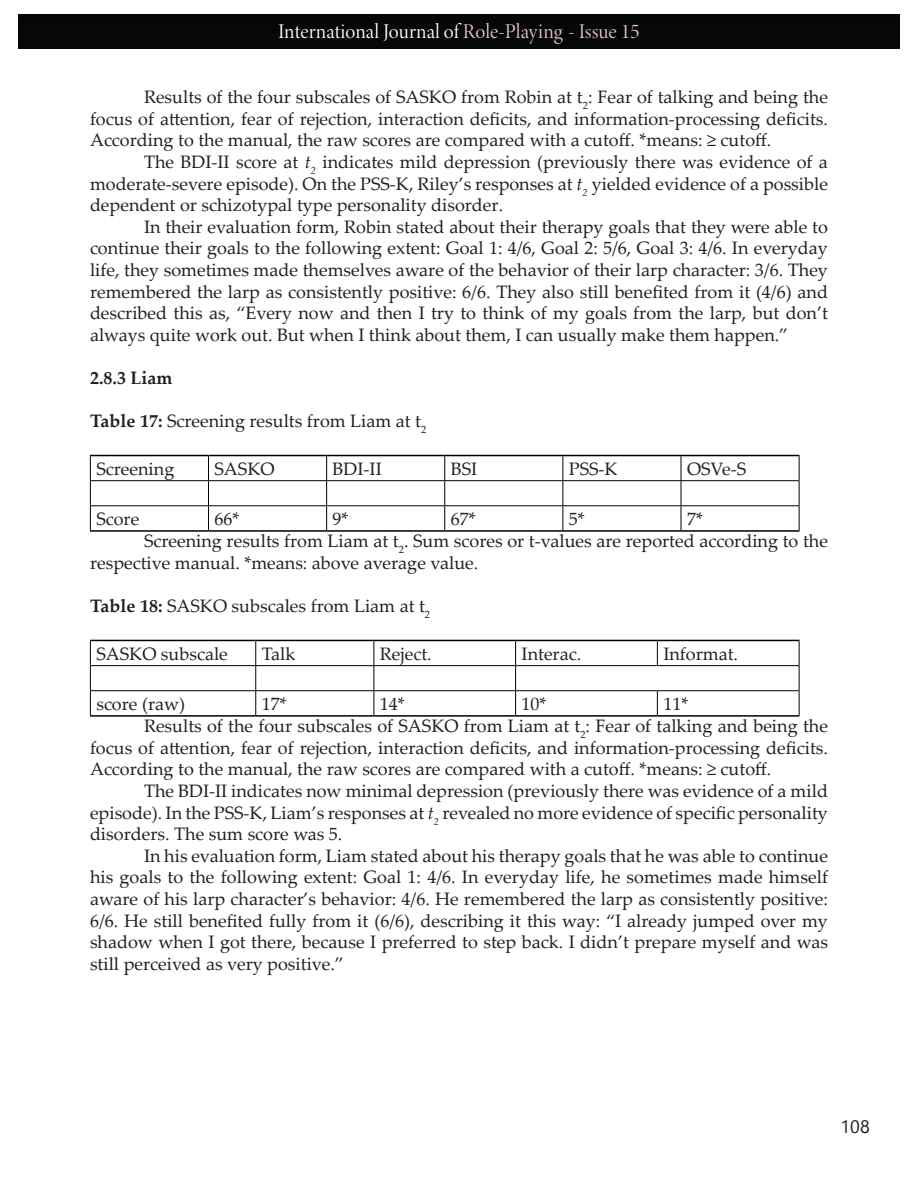
<style>
.page{position:relative;width:918px;height:1188px;background:#fff}
.page>*{position:absolute;margin:0;border:0;box-sizing:border-box;transform-origin:0 0}
.t1{font:21px "Minion Variable Concept";color:#fff}
.t2{font:18px/21.6px "Palatino Linotype";color:#231f20;text-align:justify}
.t3{font:700 18px "Palatino Linotype";color:#231f20}
.t4{font:18px "Gadugi";color:#231f20}
.s1{color:#eac1db}
.s2{font-style:italic}
.s3{font-weight:700}
</style>
<div class="page">
<div style="left:18px;top:14px;width:882px;height:27px;background:#050605"></div>
<div style="left:18px;top:23px;width:882px;height:26px;background:#050806"></div>
<hr style="left:90px;top:455px;width:118px;height:1px;background:#000">
<hr style="left:208px;top:455px;width:119px;height:1px;background:#000">
<hr style="left:327px;top:455px;width:118px;height:1px;background:#000">
<hr style="left:445px;top:455px;width:118px;height:1px;background:#000">
<hr style="left:563px;top:455px;width:118px;height:1px;background:#000">
<hr style="left:681px;top:455px;width:119px;height:1px;background:#000">
<hr style="left:90px;top:530px;width:118px;height:2px;background:#000">
<hr style="left:208px;top:530px;width:119px;height:2px;background:#000">
<hr style="left:327px;top:530px;width:118px;height:2px;background:#000">
<hr style="left:445px;top:530px;width:118px;height:2px;background:#000">
<hr style="left:563px;top:530px;width:118px;height:2px;background:#000">
<hr style="left:681px;top:530px;width:119px;height:2px;background:#000">
<hr style="left:90px;top:480px;width:118px;height:1px;background:#000">
<hr style="left:208px;top:480px;width:119px;height:1px;background:#000">
<hr style="left:327px;top:480px;width:118px;height:1px;background:#000">
<hr style="left:445px;top:480px;width:118px;height:1px;background:#000">
<hr style="left:563px;top:480px;width:118px;height:1px;background:#000">
<hr style="left:681px;top:480px;width:119px;height:1px;background:#000">
<hr style="left:90px;top:505px;width:118px;height:1px;background:#000">
<svg style="left:90px;top:456px;width:1px;height:74px"></svg>
<hr style="left:208px;top:505px;width:119px;height:1px;background:#000">
<svg style="left:208px;top:456px;width:1px;height:74px"></svg>
<hr style="left:327px;top:505px;width:118px;height:1px;background:#000">
<svg style="left:326px;top:456px;width:1px;height:74px"></svg>
<hr style="left:445px;top:505px;width:118px;height:1px;background:#000">
<svg style="left:444px;top:456px;width:1px;height:74px"></svg>
<hr style="left:563px;top:505px;width:118px;height:1px;background:#000">
<svg style="left:562px;top:456px;width:1px;height:74px"></svg>
<hr style="left:681px;top:505px;width:119px;height:1px;background:#000">
<svg style="left:681px;top:456px;width:1px;height:74px"></svg>
<svg style="left:799px;top:456px;width:1px;height:74px"></svg>
<hr style="left:90px;top:640px;width:166px;height:1px;background:#000">
<hr style="left:256px;top:640px;width:118px;height:1px;background:#000">
<hr style="left:374px;top:640px;width:142px;height:1px;background:#000">
<hr style="left:516px;top:640px;width:141px;height:1px;background:#000">
<hr style="left:657px;top:640px;width:143px;height:1px;background:#000">
<hr style="left:90px;top:715px;width:166px;height:2px;background:#000">
<hr style="left:256px;top:715px;width:118px;height:2px;background:#000">
<hr style="left:374px;top:715px;width:142px;height:2px;background:#000">
<hr style="left:516px;top:715px;width:141px;height:2px;background:#000">
<hr style="left:657px;top:715px;width:143px;height:2px;background:#000">
<svg style="left:657px;top:641px;width:1px;height:24px"></svg>
<hr style="left:90px;top:665px;width:166px;height:1px;background:#000">
<hr style="left:256px;top:665px;width:118px;height:1px;background:#000">
<hr style="left:374px;top:665px;width:142px;height:1px;background:#000">
<hr style="left:516px;top:665px;width:141px;height:1px;background:#000">
<hr style="left:657px;top:665px;width:143px;height:1px;background:#000">
<hr style="left:90px;top:690px;width:166px;height:1px;background:#000">
<svg style="left:90px;top:641px;width:1px;height:74px"></svg>
<hr style="left:256px;top:690px;width:118px;height:1px;background:#000">
<svg style="left:255px;top:641px;width:1px;height:74px"></svg>
<hr style="left:374px;top:690px;width:142px;height:1px;background:#000">
<svg style="left:374px;top:641px;width:1px;height:74px"></svg>
<hr style="left:516px;top:690px;width:141px;height:1px;background:#000">
<svg style="left:515px;top:641px;width:1px;height:74px"></svg>
<hr style="left:657px;top:690px;width:143px;height:1px;background:#000">
<svg style="left:657px;top:691px;width:1px;height:24px"></svg>
<svg style="left:799px;top:641px;width:1px;height:74px"></svg>
<p class="t1" style="left:278px;top:16px;width:363px">International Journal of <span class="s1">Role-Playing - Issue 15</span></p>
<p class="t2" style="left:90px;top:86px;width:740px;text-indent:54px">Results of the four subscales of SASKO from Robin at t<sub>2</sub>: Fear of talking and being the focus of attention, fear of rejection, interaction deficits, and information-processing deficits.<br>According to the manual, the raw scores are compared with a cutoff. *means: ≥ cutoff.</p>
<p class="t2" style="left:90px;top:150px;width:740px;text-indent:54px">The BDI-II score at <span class="s2">t</span><sub>2</sub> indicates mild depression (previously there was evidence of a moderate-severe episode). On the PSS-K, Riley’s responses at <span class="s2">t</span><sub>2</sub> yielded evidence of a possible dependent or schizotypal type personality disorder.</p>
<p class="t2" style="left:90px;top:215px;width:740px;text-indent:54px">In their evaluation form, Robin stated about their therapy goals that they were able to continue their goals to the following extent: Goal 1: 4/6, Goal 2: 5/6, Goal 3: 4/6. In everyday life, they sometimes made themselves aware of the behavior of their larp character: 3/6. They remembered the larp as consistently positive: 6/6. They also still benefited from it (4/6) and described this as, “Every now and then I try to think of my goals from the larp, but don’t always quite work out. But when I think about them, I can usually make them happen.”</p>
<p class="t3" style="left:90px;top:365px;width:84px">2.8.3 Liam</p>
<p class="t2" style="left:90px;top:410px;width:338px"><span class="s3">Table 17:</span> Screening results from Liam at t<sub>2</sub></p>
<p class="t2" style="left:96px;top:457px;width:79px">Screening</p>
<p class="t2" style="left:214px;top:457px;width:62px">SASKO</p>
<p class="t2" style="left:333px;top:457px;width:51px">BDI-II</p>
<p class="t2" style="left:451px;top:457px;width:28px">BSI</p>
<p class="t2" style="left:569px;top:457px;width:50px">PSS-K</p>
<p class="t2" style="left:687px;top:457px;width:61px">OSVe-S</p>
<p class="t2" style="left:96px;top:507px;width:45px">Score</p>
<p class="t2" style="left:214px;top:507px;width:27px">66*</p>
<p class="t2" style="left:333px;top:507px;width:18px">9*</p>
<p class="t2" style="left:451px;top:507px;width:27px">67*</p>
<p class="t2" style="left:569px;top:507px;width:18px">5*</p>
<p class="t2" style="left:687px;top:507px;width:18px">7*</p>
<p class="t2" style="left:90px;top:530px;width:740px;text-indent:54px">Screening results from Liam at t<sub>2</sub>. Sum scores or t-values are reported according to the respective manual. *means: above average value.</p>
<p class="t2" style="left:90px;top:594px;width:342px"><span class="s3">Table 18:</span> SASKO subscales from Liam at t<sub>2</sub></p>
<p class="t2" style="left:96px;top:642px;width:133px">SASKO subscale</p>
<p class="t2" style="left:262px;top:642px;width:35px">Talk</p>
<p class="t2" style="left:380px;top:642px;width:53px">Reject.</p>
<p class="t2" style="left:522px;top:642px;width:61px">Interac.</p>
<p class="t2" style="left:663px;top:642px;width:76px">Informat.</p>
<p class="t2" style="left:96px;top:692px;width:90px">score (raw)</p>
<p class="t2" style="left:262px;top:692px;width:27px">17*</p>
<p class="t2" style="left:380px;top:692px;width:27px">14*</p>
<p class="t2" style="left:522px;top:692px;width:27px">10*</p>
<p class="t2" style="left:663px;top:692px;width:27px">11*</p>
<p class="t2" style="left:90px;top:715px;width:740px;text-indent:54px">Results of the four subscales of SASKO from Liam at t<sub>2</sub>: Fear of talking and being the focus of attention, fear of rejection, interaction deficits, and information-processing deficits.<br>According to the manual, the raw scores are compared with a cutoff. *means: ≥ cutoff.</p>
<p class="t2" style="left:90px;top:779px;width:740px;text-indent:54px">The BDI-II indicates now minimal depression (previously there was evidence of a mild episode). In the PSS-K, Liam’s responses at <span class="s2">t</span><sub>2</sub> revealed no more evidence of specific personality disorders. The sum score was 5.</p>
<p class="t2" style="left:90px;top:844px;width:740px;text-indent:54px">In his evaluation form, Liam stated about his therapy goals that he was able to continue his goals to the following extent: Goal 1: 4/6. In everyday life, he sometimes made himself aware of his larp character’s behavior: 4/6. He remembered the larp as consistently positive:<br>6/6. He still benefited fully from it (6/6), describing it this way: “I already jumped over my shadow when I got there, because I preferred to step back. I didn’t prepare myself and was still perceived as very positive.”</p>
<p class="t4" style="left:841px;top:1115px;width:31px">108</p>
</div>
